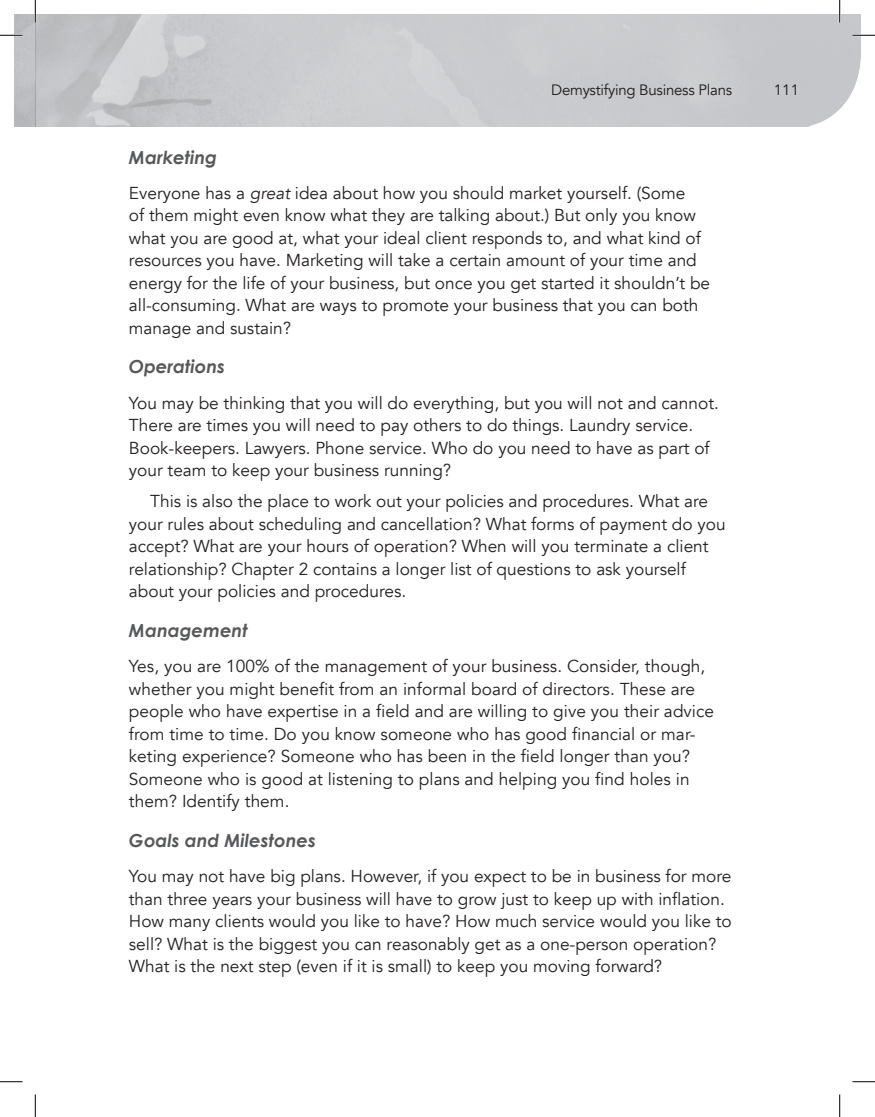
<style>
.page{position:relative;width:875px;height:1117px;background:#fff}
.page>*{position:absolute;margin:0;border:0;box-sizing:border-box;transform-origin:0 0}
.t1{font:italic 700 18px "Century Gothic";color:#57585a}
.TX{font:17.25px/22.5px "Avenir";color:#231f20}
.TX1{font:17.25px/22.5px "Avenir";color:#231f20}
.t2{font:15px "Avenir";letter-spacing:-.015em;color:#231f20}
.s1{font-style:italic}
</style>
<div class="page">
<img style="left:14px;top:14px;width:793px;height:112px">
<hr style="left:0;top:34px;width:22px;height:2px;background:#fff">
<hr style="left:34px;top:0;width:2px;height:23px;background:#fff">
<svg style="left:0;top:35px;width:22px;height:1px"></svg>
<svg style="left:0;top:1081px;width:22px;height:1px"></svg>
<svg style="left:852px;top:1081px;width:22px;height:1px"></svg>
<svg style="left:35px;top:0;width:1px;height:23px"></svg>
<svg style="left:35px;top:1094px;width:1px;height:22px"></svg>
<svg style="left:807px;top:0;width:67px;height:127px"></svg>
<svg style="left:839px;top:1094px;width:1px;height:22px"></svg>
<p class="t2" style="left:551px;top:81px;width:182px">Demystifying Business Plans</p>
<p class="t2" style="left:773px;top:81px;width:27px">111</p>
<h3 class="t1" style="left:129px;top:143px;width:90px">Marketing</h3>
<p class="TX" style="left:129px;top:182px;width:582px">Everyone has a <span class="s1">great</span> idea about how you should market yourself. (Some<br>of them might even know what they are talking about.) But only you know what you are good at, what your ideal client responds to, and what kind of resources you have. Marketing will take a certain amount of your time and energy for the life of your business, but once you get started it shouldn’t be all-consuming. What are ways to promote your business that you can both manage and sustain?</p>
<h3 class="t1" style="left:129px;top:353px;width:98px">Operations</h3>
<p class="TX" style="left:129px;top:392px;width:591px">You may be thinking that you will do everything, but you will not and cannot.<br>There are times you will need to pay others to do things. Laundry service.<br>Book-keepers. Lawyers. Phone service. Who do you need to have as part of your team to keep your business running?</p>
<p class="TX1" style="left:129px;top:490px;width:598px;text-indent:21px">This is also the place to work out your policies and procedures. What are your rules about scheduling and cancellation? What forms of payment do you accept? What are your hours of operation? When will you terminate a client relationship? Chapter 2 contains a longer list of questions to ask yourself about your policies and procedures.</p>
<h3 class="t1" style="left:129px;top:616px;width:120px">Management</h3>
<p class="TX" style="left:129px;top:655px;width:586px">Yes, you are 100% of the management of your business. Consider, though, whether you might benefit from an informal board of directors. These are people who have expertise in a field and are willing to give you their advice from time to time. Do you know someone who has good financial or mar&shy;keting experience? Someone who has been in the field longer than you?<br>Someone who is good at listening to plans and helping you find holes in them? Identify them.</p>
<h3 class="t1" style="left:129px;top:826px;width:188px">Goals and Milestones</h3>
<p class="TX" style="left:129px;top:865px;width:604px">You may not have big plans. However, if you expect to be in business for more than three years your business will have to grow just to keep up with inflation.<br>How many clients would you like to have? How much service would you like to sell? What is the biggest you can reasonably get as a one-person operation?<br>What is the next step (even if it is small) to keep you moving forward?</p>
</div>
